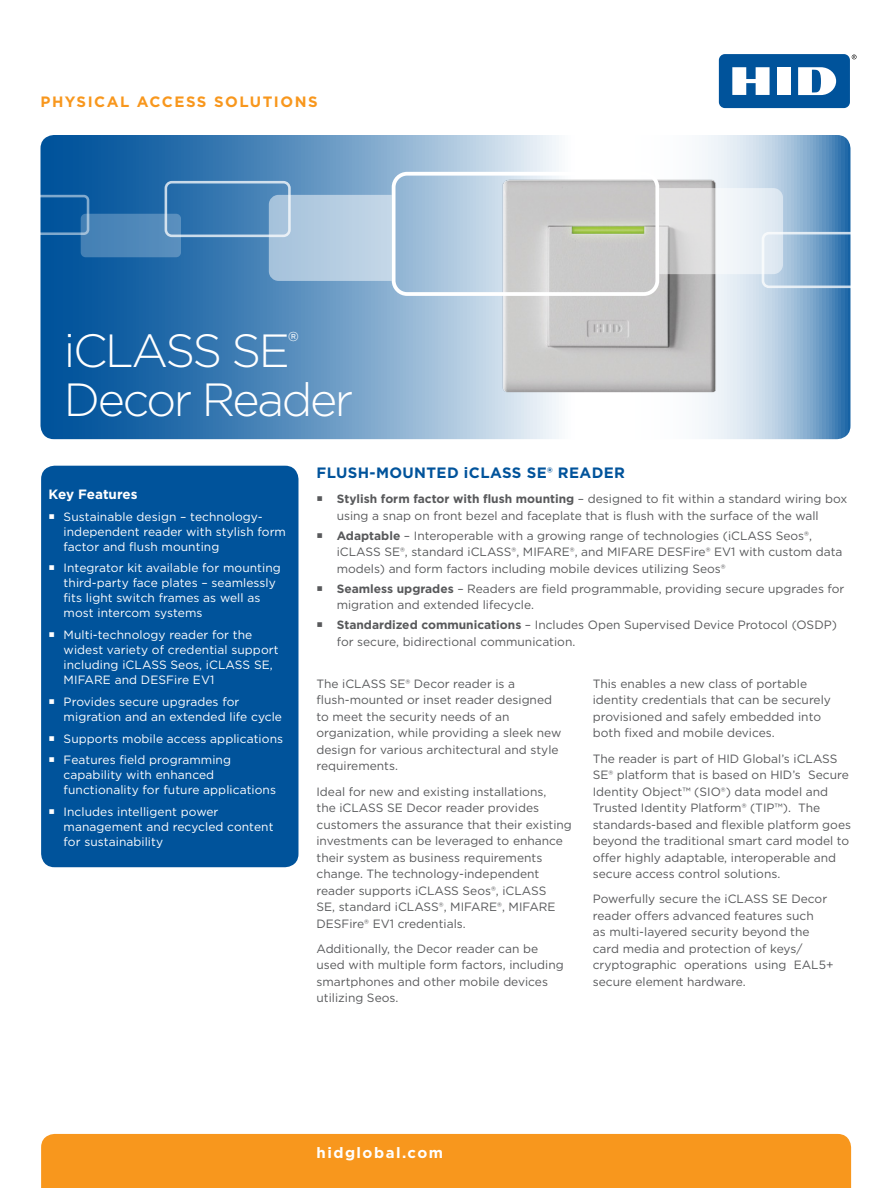
<style>
.page{position:relative;width:891px;height:1188px;background:#fff}
.page>*{position:absolute;margin:0;border:0;box-sizing:border-box;transform-origin:0 0}
.t1{font:300 46.5px "Gotham";letter-spacing:-.05em;color:#fff}
.sub_head{font:700 15px "Gotham";letter-spacing:.025em;color:#00539b}
.t2{font:700 15px "Gotham";letter-spacing:.1em;color:#f8971d}
.t3{font:700 15px "Gotham";letter-spacing:.1em;color:#fff}
.Blue_box_bullets{font:700 13.5px "Gotham";letter-spacing:-.005em;color:#fff}
.Body{font:12px/16.5px "Gotham";color:#58595b}
.t4{font:12px/15px "Gotham";letter-spacing:.005em;color:#fff}
.s1{font-weight:700}
</style>
<div class="page">
<svg style="left:852px;top:55px;width:5px;height:4px"></svg>
<div style="left:719px;top:54px;width:131px;height:54px;background:#00539b;border-radius:6px"></div>
<div style="left:777px;top:67px;width:14px;height:28px;background:#fff"></div>
<svg style="left:732px;top:67px;width:38px;height:28px"></svg>
<svg style="left:798px;top:67px;width:38px;height:28px"></svg>
<svg style="left:40px;top:135px;width:810px;height:304px;background:#4883b7"></svg>
<div style="left:41px;top:1134px;width:810px;height:54px;background:#f8971d"></div>
<img style="left:435px;top:135px;width:346px;height:304px">
<div style="left:165px;top:181px;width:126px;height:56px;border:3px solid #fff;border-radius:6px"></div>
<div style="left:81px;top:214px;width:100px;height:43px;background:#4e88b9;border-radius:5px"></div>
<svg style="left:40px;top:195px;width:49px;height:40px;background:#1d66a6"></svg>
<div style="left:392px;top:172px;width:267px;height:124px;border:4px solid #fff;border-radius:14px"></div>
<svg style="left:269px;top:195px;width:123px;height:86px;background:#b5cce1"></svg>
<svg style="left:659px;top:188px;width:191px;height:100px;background:#b8cbdb"></svg>
<div style="left:41px;top:466px;width:257px;height:401px;background:#00539b;border-radius:14px"></div>
<p class="t2" style="left:40px;top:92px;width:279px">PHYSICAL ACCESS SOLUTIONS</p>
<p class="t1" style="left:64px;top:321px;width:236px">iCLASS SE<sup>®</sup></p>
<p class="t1" style="left:64px;top:370px;width:291px">Decor Reader</p>
<p class="Blue_box_bullets" style="left:49px;top:485px;width:90px">Key Features</p>
<p class="t4" style="left:64px;top:509px;width:224px">Sustainable design – technology&shy;independent reader with stylish form factor and flush mounting</p>
<p class="t4" style="left:64px;top:560px;width:219px">Integrator kit available for mounting third-party face plates – seamlessly fits light switch frames as well as most intercom systems</p>
<p class="t4" style="left:64px;top:627px;width:216px">Multi-technology reader for the widest variety of credential support including iCLASS Seos, iCLASS SE,<br>MIFARE and DESFire EV1</p>
<p class="t4" style="left:64px;top:694px;width:220px">Provides secure upgrades for migration and an extended life cycle</p>
<p class="t4" style="left:64px;top:731px;width:221px">Supports mobile access applications</p>
<p class="t4" style="left:64px;top:752px;width:214px">Features field programming capability with enhanced functionality for future applications</p>
<p class="t4" style="left:64px;top:804px;width:211px">Includes intelligent power management and recycled content for sustainability</p>
<p class="sub_head" style="left:316px;top:462px;width:310px">FLUSH-MOUNTED iCLASS SE® READER</p>
<p class="Body" style="left:337px;top:490px;width:512px"><span class="s1">Stylish form factor with flush mounting</span> – designed to fit within a standard wiring box using a snap on front bezel and faceplate that is flush with the surface of the wall</p>
<p class="Body" style="left:337px;top:527px;width:507px"><span class="s1">Adaptable</span> – Interoperable with a growing range of technologies (iCLASS Seos®, iCLASS SE®, standard iCLASS®, MIFARE®, and MIFARE DESFire® EV1 with custom data models) and form factors including mobile devices utilizing Seos®</p>
<p class="Body" style="left:337px;top:580px;width:509px"><span class="s1">Seamless upgrades</span> – Readers are field programmable, providing secure upgrades for migration and extended lifecycle.</p>
<p class="Body" style="left:337px;top:616px;width:502px"><span class="s1">Standardized communications</span> – Includes Open Supervised Device Protocol (OSDP) for secure, bidirectional communication.</p>
<p class="Body" style="left:316px;top:675px;width:246px">The iCLASS SE® Decor reader is a flush-mounted or inset reader designed to meet the security needs of an organization, while providing a sleek new design for various architectural and style requirements.</p>
<p class="Body" style="left:316px;top:783px;width:257px">Ideal for new and existing installations,<br>the iCLASS SE Decor reader provides customers the assurance that their existing investments can be leveraged to enhance their system as business requirements change. The technology-independent reader supports iCLASS Seos®, iCLASS<br>SE, standard iCLASS®, MIFARE®, MIFARE DESFire® EV1 credentials.</p>
<p class="Body" style="left:316px;top:940px;width:249px">Additionally, the Decor reader can be used with multiple form factors, including smartphones and other mobile devices utilizing Seos.</p>
<p class="Body" style="left:593px;top:675px;width:240px">This enables a new class of portable identity credentials that can be securely provisioned and safely embedded into both fixed and mobile devices.</p>
<p class="Body" style="left:593px;top:750px;width:260px">The reader is part of HID Global’s iCLASS SE® platform that is based on HID’s Secure Identity Object™ (SIO®) data model and Trusted Identity Platform® (TIP™). The standards-based and flexible platform goes beyond the traditional smart card model to offer highly adaptable, interoperable and secure access control solutions.</p>
<p class="Body" style="left:593px;top:891px;width:242px">Powerfully secure the iCLASS SE Decor reader offers advanced features such<br>as multi-layered security beyond the card media and protection of keys/ cryptographic operations using EAL5+ secure element hardware.</p>
<p class="t3" style="left:316px;top:1142px;width:128px">hidglobal.com</p>
</div>
